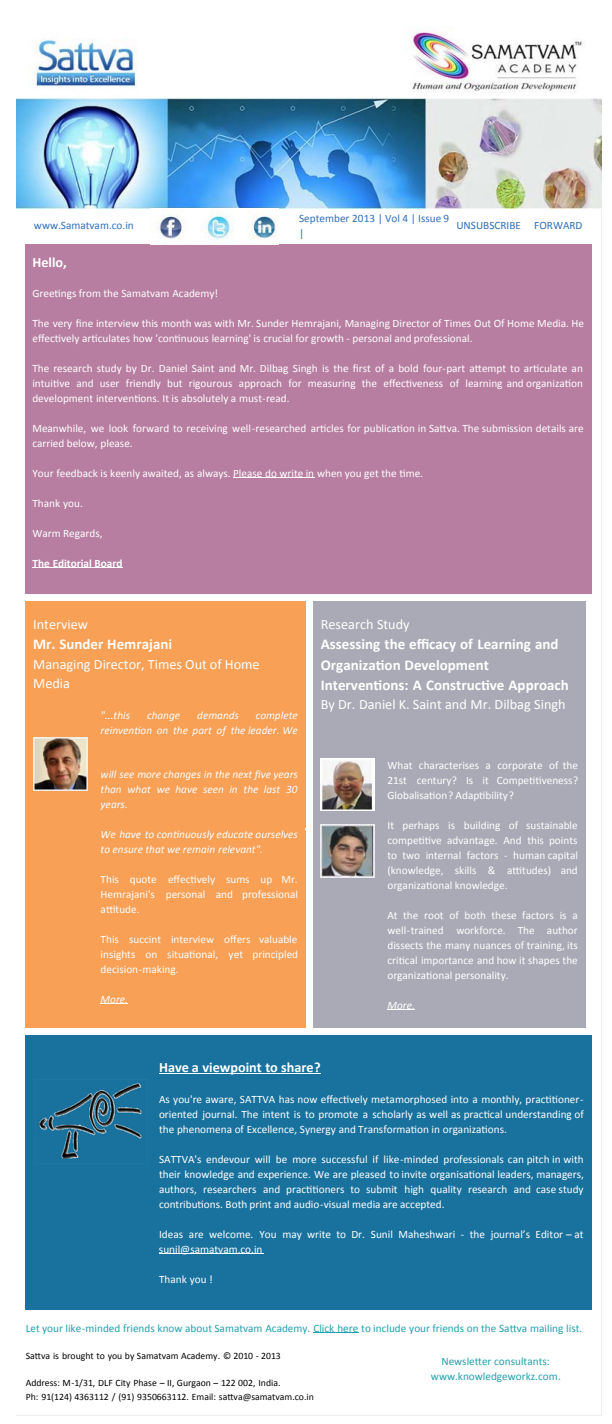
<style>
.page{position:relative;width:612px;height:1424px;background:#fff}
.page>*{position:absolute;margin:0;border:0;box-sizing:border-box;transform-origin:0 0}
.t1{font:700 15px/20.2px "Calibri";color:#fff}
.t2{font:14.2px/19.5px "Calibri";color:#fff}
.t3{font:700 14.2px "Calibri";color:#fff}
.t4{font:11.2px/15px "Calibri";color:#fff;text-align:justify}
.t5{font:italic 11.2px/15px "Calibri";color:#fff;text-align:right}
.t6{font:11.2px/15px "Calibri";color:#21a1ae;text-align:center}
.t7{font:11.2px/15px "Calibri";color:#306fb7}
.t8{font:700 11.2px "Calibri";color:#fff}
.t9{font:9.7px/13.5px "Calibri";color:#000}
</style>
<div class="page">
<div style="left:26px;top:245px;width:566px;height:349px;background:#b77ea1"></div>
<div style="left:26px;top:601px;width:7px;height:140px;background:#f9a057"></div>
<div style="left:33px;top:601px;width:265px;height:140px;background:#f9a057"></div>
<div style="left:298px;top:601px;width:8px;height:140px;background:#f9a057"></div>
<div style="left:313px;top:601px;width:8px;height:140px;background:#aaaab6"></div>
<div style="left:321px;top:601px;width:265px;height:140px;background:#aaaab6"></div>
<img style="left:17px;top:38px;width:151px;height:61px">
<img style="left:405px;top:29px;width:196px;height:70px">
<img style="left:17px;top:99px;width:584px;height:109px">
<img style="left:157px;top:212px;width:120px;height:33px">
<hr style="left:233px;top:477px;width:82px;height:1px;background:#fff">
<hr style="left:32px;top:567px;width:91px;height:1px;background:#fff">
<div style="left:26px;top:736px;width:280px;height:292px;background:#f9a057"></div>
<div style="left:313px;top:736px;width:8px;height:292px;background:#aaaab6"></div>
<div style="left:321px;top:736px;width:265px;height:292px;background:#aaaab6"></div>
<div style="left:26px;top:1035px;width:566px;height:275px;background:#19729d"></div>
<img style="left:33px;top:737px;width:54px;height:53px">
<svg style="left:101px;top:1003px;width:27px;height:1px"></svg>
<img style="left:321px;top:758px;width:54px;height:53px">
<img style="left:321px;top:824px;width:54px;height:53px">
<svg style="left:388px;top:1009px;width:27px;height:1px"></svg>
<img style="left:35px;top:1079px;width:113px;height:80px">
<hr style="left:159px;top:1072px;width:162px;height:1px;background:#fff">
<hr style="left:159px;top:1253px;width:104px;height:1px;background:#fff">
<hr style="left:313px;top:1332px;width:46px;height:1px;background:#21a1ae">
<p class="t7" style="left:34px;top:217px;width:101px">www.Samatvam.co.in</p>
<p class="t7" style="left:299px;top:210px;width:152px">September 2013 | Vol 4 | Issue 9 |</p>
<p class="t7" style="left:456px;top:217px;width:128px">UNSUBSCRIBE FORWARD</p>
<p class="t3" style="left:32px;top:253px;width:36px">Hello,</p>
<p class="t4" style="left:32px;top:285px;width:187px">Greetings from the Samatvam Academy!</p>
<p class="t4" style="left:32px;top:315px;width:553px">The very fine interview this month was with Mr. Sunder Hemrajani, Managing Director of Times Out Of Home Media. He effectively articulates how 'continuous learning' is crucial for growth - personal and professional.</p>
<p class="t4" style="left:32px;top:360px;width:552px">The research study by Dr. Daniel Saint and Mr. Dilbag Singh is the first of a bold four-part attempt to articulate an intuitive and user friendly but rigourous approach for measuring the effectiveness of learning and organization development interventions. It is absolutely a must-read.</p>
<p class="t4" style="left:32px;top:420px;width:553px">Meanwhile, we look forward to receiving well-researched articles for publication in Sattva. The submission details are carried below, please.</p>
<p class="t4" style="left:32px;top:465px;width:392px">Your feedback is keenly awaited, as always. Please do write in when you get the time.</p>
<p class="t4" style="left:32px;top:495px;width:52px">Thank you.</p>
<p class="t4" style="left:32px;top:525px;width:72px">Warm Regards,</p>
<p class="t8" style="left:32px;top:556px;width:92px">The Editorial Board</p>
<p class="t2" style="left:33px;top:614px;width:56px">Interview</p>
<h1 class="t1" style="left:33px;top:633px;width:140px">Mr. Sunder Hemrajani</h1>
<p class="t2" style="left:33px;top:654px;width:228px">Managing Director, Times Out of Home<br>Media</p>
<p class="t5" style="left:101px;top:707px;width:31px">"...this</p>
<p class="t5" style="left:147px;top:707px;width:35px">change</p>
<p class="t5" style="left:197px;top:707px;width:43px">demands</p>
<p class="t5" style="left:101px;top:707px;width:199px">complete<br>reinvention on the part of the leader. We</p>
<p class="t5" style="left:101px;top:766px;width:199px;text-align:justify">will see more changes in the next five years than what we have seen in the last 30 years.</p>
<p class="t5" style="left:101px;top:826px;width:199px;text-align:left">We have to continuously educate ourselves to ensure that we remain relevant".</p>
<p class="t4" style="left:101px;top:871px;width:199px">This quote effectively sums up Mr.<br>Hemrajani's personal and professional attitude.</p>
<p class="t4" style="left:101px;top:931px;width:199px">This succint interview offers valuable insights on situational, yet principled decision-making.</p>
<p class="t5" style="left:101px;top:991px;width:29px">More.</p>
<p class="t2" style="left:321px;top:614px;width:90px">Research Study</p>
<h1 class="t1" style="left:321px;top:633px;width:249px">Assessing the efficacy of Learning and<br>Organization Development<br>Interventions: A Constructive Approach</h1>
<p class="t2" style="left:321px;top:694px;width:246px">By Dr. Daniel K. Saint and Mr. Dilbag Singh</p>
<p class="t4" style="left:388px;top:757px;width:192px">What characterises a corporate of the 21st century? Is it Competitiveness?<br>Globalisation? Adaptibility?</p>
<p class="t4" style="left:387px;top:817px;width:192px">It perhaps is building of sustainable competitive advantage. And this points to two internal factors - human capital (knowledge, skills &amp; attitudes) and organizational knowledge.</p>
<p class="t4" style="left:387px;top:907px;width:192px">At the root of both these factors is a well-trained workforce. The author dissects the many nuances of training, its critical importance and how it shapes the organizational personality.</p>
<p class="t5" style="left:387px;top:997px;width:29px">More.</p>
<p class="t3" style="left:159px;top:1059px;width:163px">Have a viewpoint to share?</p>
<p class="t4" style="left:159px;top:1091px;width:426px">As you're aware, SATTVA has now effectively metamorphosed into a monthly, practitioner&shy;oriented journal. The intent is to promote a scholarly as well as practical understanding of the phenomena of Excellence, Synergy and Transformation in organizations.</p>
<p class="t4" style="left:159px;top:1151px;width:427px">SATTVA's endevour will be more successful if like-minded professionals can pitch in with their knowledge and experience. We are pleased to invite organisational leaders, managers, authors, researchers and practitioners to submit high quality research and case study contributions. Both print and audio-visual media are accepted.</p>
<p class="t4" style="left:159px;top:1226px;width:426px">Ideas are welcome. You may write to Dr. Sunil Maheshwari - the journal’s Editor – at sunil@samatvam.co.in</p>
<p class="t4" style="left:159px;top:1271px;width:55px">Thank you !</p>
<p class="t6" style="left:26px;top:1319px;width:558px">Let your like-minded friends know about Samatvam Academy. Click here to include your friends on the Sattva mailing list.</p>
<p class="t9" style="left:26px;top:1349px;width:257px">Sattva is brought to you by Samatvam Academy. © 2010 - 2013</p>
<p class="t9" style="left:26px;top:1375px;width:290px">Address: M-1/31, DLF City Phase – II, Gurgaon – 122 002, India.<br>Ph: 91(124) 4363112 / (91) 9350663112. Email: sattva@samatvam.co.in</p>
<p class="t6" style="left:431px;top:1353px;width:132px">Newsletter consultants: www.knowledgeworkz.com.</p>
</div>
